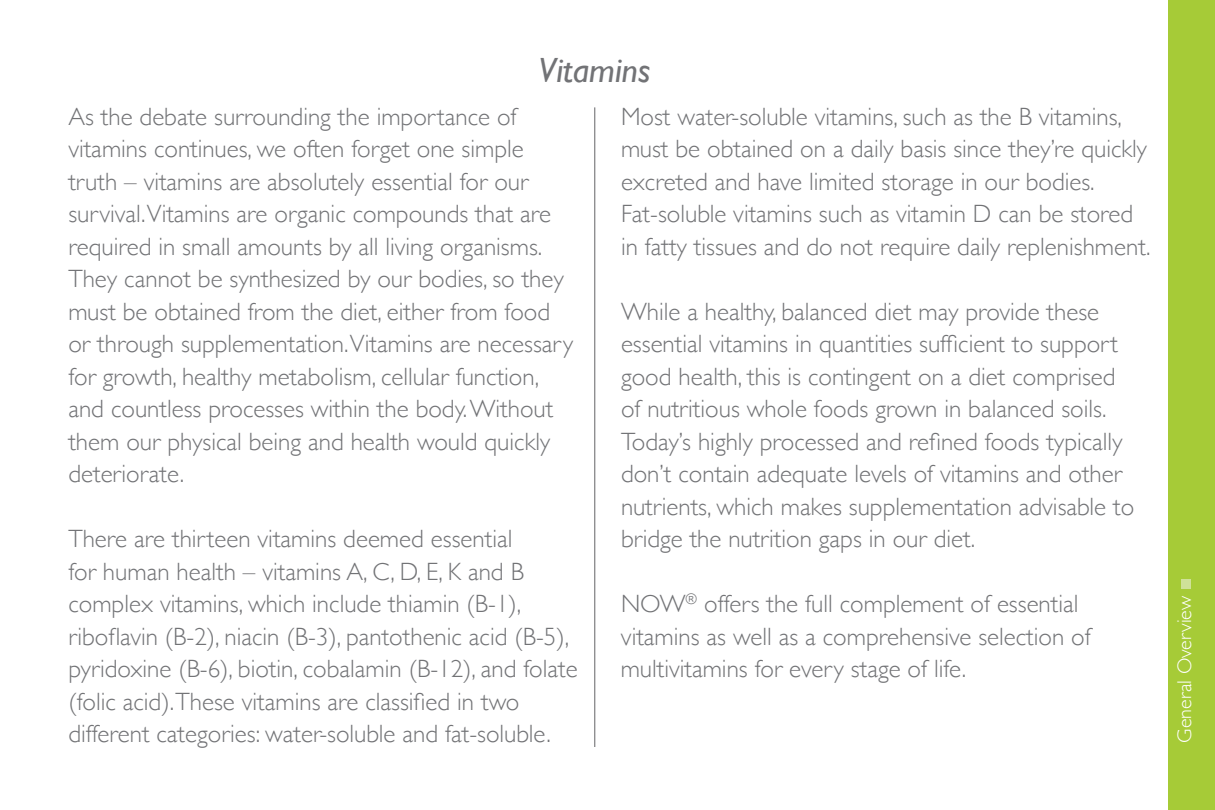
<style>
.page{position:relative;width:1215px;height:810px;background:#fff}
.page>*{position:absolute;margin:0;border:0;box-sizing:border-box;transform-origin:0 0}
.t1{font:italic 35px "Gill Sans";color:#727376}
.t2{font:300 25px/32.5px "Gill Sans";color:#727376}
.t3{font:300 20px "Gill Sans";color:#fff}
</style>
<div class="page">
<div style="left:1168px;top:0;width:47px;height:810px;background:#a6cb37"></div>
<div style="left:1182px;top:579px;width:9px;height:9px;background:#cfe198"></div>
<hr style="left:594px;top:107px;width:1px;height:640px;background:#636366">
<p class="t1" style="left:538px;top:50px;width:113px">Vitamins</p>
<p class="t2" style="left:68px;top:99px;width:506px">As the debate surrounding the importance of vitamins continues, we often forget one simple truth – vitamins are absolutely essential for our survival.Vitamins are organic compounds that are required in small amounts by all living organisms.<br>They cannot be synthesized by our bodies, so they must be obtained from the diet, either from food or through supplementation.Vitamins are necessary for growth, healthy metabolism, cellular function, and countless processes within the body. Without them our physical being and health would quickly deteriorate.</p>
<p class="t2" style="left:68px;top:522px;width:511px">There are thirteen vitamins deemed essential<br>for human health – vitamins A, C, D, E, K and B complex vitamins, which include thiamin (B-1), riboflavin (B-2), niacin (B-3), pantothenic acid (B-5), pyridoxine (B-6), biotin, cobalamin (B-12), and folate (folic acid).These vitamins are classified in two different categories: water-soluble and fat-soluble.</p>
<p class="t2" style="left:621px;top:99px;width:531px">Most water-soluble vitamins, such as the B vitamins, must be obtained on a daily basis since they’re quickly excreted and have limited storage in our bodies.<br>Fat-soluble vitamins such as vitamin D can be stored in fatty tissues and do not require daily replenishment.</p>
<p class="t2" style="left:621px;top:294px;width:515px">While a healthy, balanced diet may provide these essential vitamins in quantities sufficient to support good health, this is contingent on a diet comprised of nutritious whole foods grown in balanced soils.<br>Today’s highly processed and refined foods typically don’t contain adequate levels of vitamins and other nutrients, which makes supplementation advisable to bridge the nutrition gaps in our diet.</p>
<p class="t2" style="left:621px;top:587px;width:471px">NOW<sup>®</sup> offers the full complement of essential vitamins as well as a comprehensive selection of multivitamins for every stage of life.</p>
<p class="t3" style="left:1169px;top:743px;width:148px;rotate:-90deg">General Overview</p>
</div>
